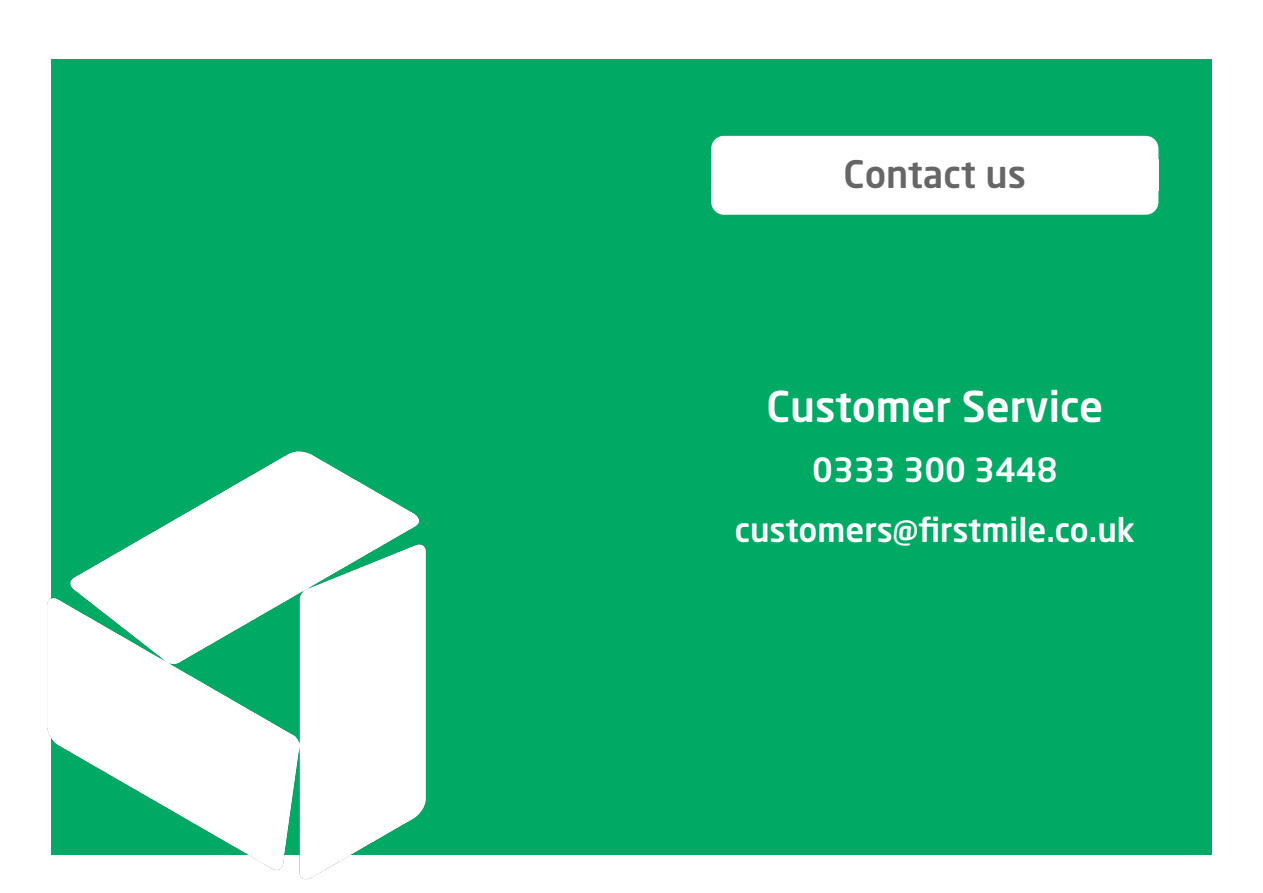
<style>
.page{position:relative;width:1263px;height:893px;background:#fff}
.page>*{position:absolute;margin:0;border:0;box-sizing:border-box;transform-origin:0 0}
.SAVILLS_sub_heads{font:500 42px "Neo Sans W1 G";color:#fff}
.SAVILLS_sub_heads-2{font:500 37.5px "Neo Sans W1 G";color:#666}
.SAVILLS_sub_heads-3{font:500 33px "Neo Sans W1 G";color:#fff}
</style>
<div class="page">
<div style="left:51px;top:60px;width:580px;height:795px;background:#00aa64"></div>
<div style="left:631px;top:60px;width:581px;height:795px;background:#00aa64"></div>
<div style="left:711px;top:136px;width:447px;height:79px;background:#fff;border-radius:13px"></div>
<img style="left:47px;top:451px;width:379px;height:429px">
<p class="SAVILLS_sub_heads-2" style="left:843px;top:151px;width:184px">Contact us</p>
<p class="SAVILLS_sub_heads" style="left:766px;top:380px;width:338px">Customer Service</p>
<p class="SAVILLS_sub_heads-3" style="left:812px;top:449px;width:247px">0333 300 3448</p>
<p class="SAVILLS_sub_heads-3" style="left:735px;top:509px;width:402px">customers@firstmile.co.uk</p>
</div>
